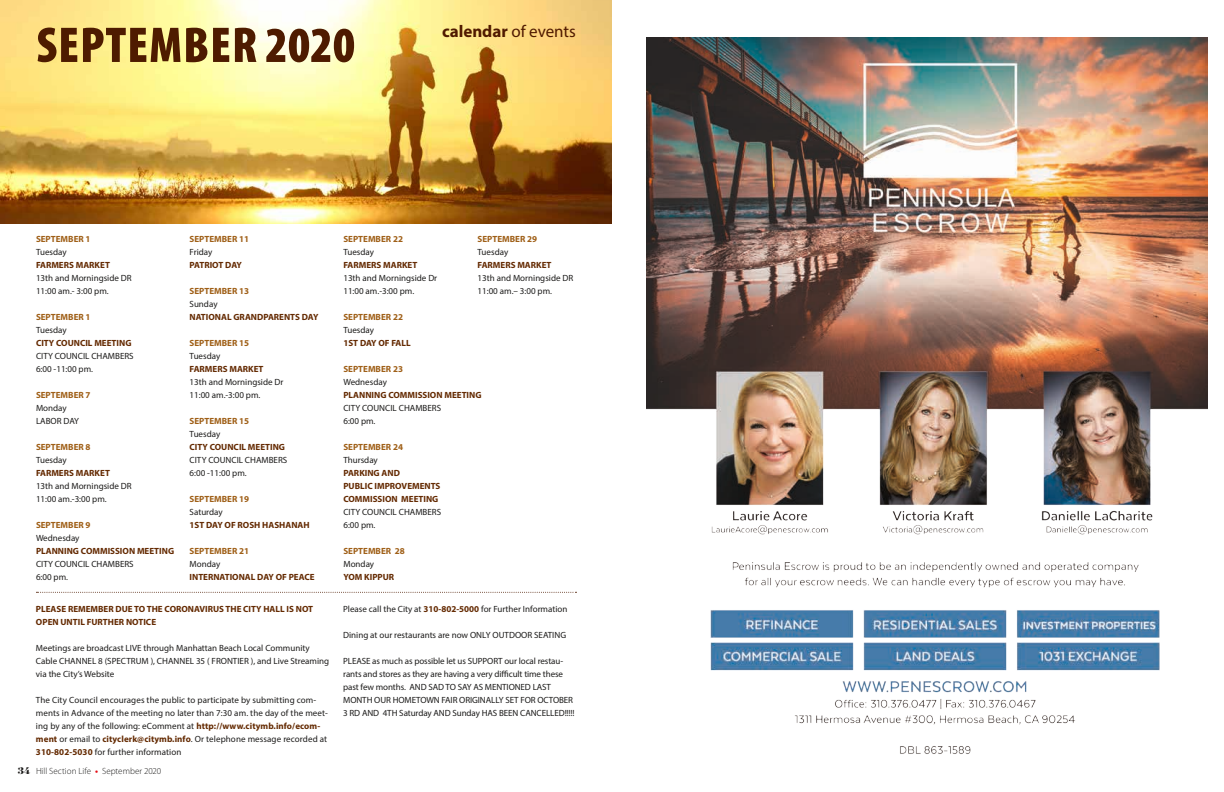
<style>
.page{position:relative;width:1224px;height:792px;background:#fff}
.page>*{position:absolute;margin:0;border:0;box-sizing:border-box;transform-origin:0 0}
.t1{font:900 condensed 50.6px "Myriad Pro";letter-spacing:.02em;color:#4e1b00}
.t2{font:700 17px "Myriad Pro";color:#501a00}
.t3{font:9px/13px "Myriad Pro";color:#1c1b1a}
.t4{font:700 9px/13px "Myriad Pro";color:#642a02}
.t5{font:700 9px "Myriad Pro";color:#9f5f17}
.t6{font:300 9px "Myriad Pro";color:#1c1b1a}
.t7{font:700 9px "Myriad Pro";letter-spacing:-.02em;color:#642a02}
.s1{font-weight:400}
.s2{font-weight:700;color:#642a02}
.s3{font-family:"Surveyor Display";font-weight:700;font-size:11px}
.s4{font-weight:700;color:#e50d15}
</style>
<div class="page">
<img style="left:0;top:0;width:612px;height:223px">
<img style="left:647px;top:37px;width:560px;height:717px">
<svg style="left:36px;top:592px;width:541px;height:1px"></svg>
<h1 class="t1" style="left:37px;top:13px;width:320px">SEPTEMBER 2020</h1>
<h2 class="t2" style="left:442px;top:20px;width:135px">calendar <span class="s1">of events</span></h2>
<p class="t5" style="left:190px;top:233px;width:61px">SEPTEMBER 11</p>
<p class="t3" style="left:190px;top:245px;width:24px">Friday</p>
<p class="t7" style="left:190px;top:259px;width:54px">PATRIOT DAY</p>
<p class="t5" style="left:190px;top:285px;width:61px">SEPTEMBER 13</p>
<p class="t3" style="left:190px;top:297px;width:29px">Sunday</p>
<p class="t4" style="left:190px;top:310px;width:130px">NATIONAL GRANDPARENTS DAY</p>
<p class="t5" style="left:190px;top:337px;width:61px">SEPTEMBER 15</p>
<p class="t3" style="left:190px;top:349px;width:32px">Tuesday</p>
<p class="t4" style="left:190px;top:362px;width:75px">FARMERS MARKET</p>
<p class="t3" style="left:190px;top:375px;width:95px">13th and Morningside Dr<br>11:00 am.-3:00 pm.</p>
<p class="t5" style="left:190px;top:415px;width:61px">SEPTEMBER 15</p>
<p class="t3" style="left:190px;top:427px;width:32px">Tuesday</p>
<p class="t4" style="left:190px;top:440px;width:97px">CITY COUNCIL MEETING</p>
<p class="t3" style="left:190px;top:453px;width:99px">CITY COUNCIL CHAMBERS<br>6:00 -11:00 pm.</p>
<p class="t5" style="left:190px;top:493px;width:61px">SEPTEMBER 19</p>
<p class="t3" style="left:190px;top:505px;width:35px">Saturday</p>
<p class="t4" style="left:190px;top:518px;width:122px">1ST DAY OF ROSH HASHANAH</p>
<p class="t5" style="left:190px;top:545px;width:61px">SEPTEMBER 21</p>
<p class="t3" style="left:190px;top:557px;width:32px">Monday</p>
<p class="t4" style="left:190px;top:570px;width:126px">INTERNATIONAL DAY OF PEACE</p>
<p class="t4" style="left:36px;top:602px;width:279px">PLEASE REMEMBER DUE TO THE CORONAVIRUS THE CITY HALL IS NOT<br>OPEN UNTIL FURTHER NOTICE</p>
<p class="t3" style="left:36px;top:641px;width:295px">Meetings are broadcast LIVE through Manhattan Beach Local Community<br>Cable CHANNEL 8 (SPECTRUM ), CHANNEL 35 ( FRONTIER ), and Live Streaming via the City’s Website</p>
<p class="t3" style="left:36px;top:693px;width:293px">The City Council encourages the public to participate by submitting com&shy;ments in Advance of the meeting no later than 7:30 am. the day of the meet&shy;ing by any of the following: eComment at <span class="s2">http://www.citymb.info/ecom&shy;ment</span> or email to <span class="s2">cityclerk@citymb.info</span>. Or telephone message recorded at <span class="s2">310-802-5030</span> for further information</p>
<p class="t5" style="left:36px;top:233px;width:56px">SEPTEMBER 1</p>
<p class="t3" style="left:36px;top:245px;width:32px">Tuesday</p>
<p class="t4" style="left:36px;top:258px;width:75px">FARMERS MARKET</p>
<p class="t3" style="left:36px;top:271px;width:97px">13th and Morningside DR<br>11:00 am.- 3:00 pm.</p>
<p class="t5" style="left:36px;top:311px;width:56px">SEPTEMBER 1</p>
<p class="t3" style="left:36px;top:323px;width:32px">Tuesday</p>
<p class="t4" style="left:36px;top:336px;width:97px">CITY COUNCIL MEETING</p>
<p class="t3" style="left:36px;top:349px;width:99px">CITY COUNCIL CHAMBERS<br>6:00 -11:00 pm.</p>
<p class="t5" style="left:36px;top:389px;width:56px">SEPTEMBER 7</p>
<p class="t3" style="left:36px;top:401px;width:45px">Monday<br>LABOR DAY</p>
<p class="t5" style="left:36px;top:441px;width:56px">SEPTEMBER 8</p>
<p class="t3" style="left:36px;top:453px;width:32px">Tuesday</p>
<p class="t4" style="left:36px;top:466px;width:75px">FARMERS MARKET</p>
<p class="t3" style="left:36px;top:479px;width:97px">13th and Morningside DR<br>11:00 am.-3:00 pm.</p>
<p class="t5" style="left:36px;top:519px;width:56px">SEPTEMBER 9</p>
<p class="t3" style="left:36px;top:531px;width:45px">Wednesday</p>
<p class="t4" style="left:36px;top:544px;width:140px">PLANNING COMMISSION MEETING</p>
<p class="t3" style="left:36px;top:557px;width:99px">CITY COUNCIL CHAMBERS<br>6:00 pm.</p>
<p class="t6" style="left:18px;top:765px;width:145px"><span class="s3">34</span> Hill Section Life <span class="s4">•</span> September 2020</p>
<p class="t5" style="left:478px;top:233px;width:61px">SEPTEMBER 29</p>
<p class="t3" style="left:478px;top:245px;width:32px">Tuesday</p>
<p class="t4" style="left:478px;top:258px;width:75px">FARMERS MARKET</p>
<p class="t3" style="left:478px;top:271px;width:97px">13th and Morningside DR<br>11:00 am.– 3:00 pm.</p>
<p class="t5" style="left:343px;top:233px;width:61px">SEPTEMBER 22</p>
<p class="t3" style="left:343px;top:245px;width:32px">Tuesday</p>
<p class="t4" style="left:343px;top:258px;width:75px">FARMERS MARKET</p>
<p class="t3" style="left:343px;top:271px;width:95px">13th and Morningside Dr<br>11:00 am.-3:00 pm.</p>
<p class="t5" style="left:343px;top:311px;width:61px">SEPTEMBER 22</p>
<p class="t3" style="left:343px;top:323px;width:32px">Tuesday</p>
<p class="t4" style="left:343px;top:336px;width:69px">1ST DAY OF FALL</p>
<p class="t5" style="left:343px;top:363px;width:61px">SEPTEMBER 23</p>
<p class="t3" style="left:343px;top:375px;width:45px">Wednesday</p>
<p class="t4" style="left:343px;top:388px;width:140px">PLANNING COMMISSION MEETING</p>
<p class="t3" style="left:343px;top:401px;width:99px">CITY COUNCIL CHAMBERS<br>6:00 pm.</p>
<p class="t5" style="left:343px;top:441px;width:61px">SEPTEMBER 24</p>
<p class="t3" style="left:343px;top:453px;width:36px">Thursday</p>
<p class="t4" style="left:343px;top:466px;width:99px">PARKING AND<br>PUBLIC IMPROVEMENTS<br>COMMISSION MEETING</p>
<p class="t3" style="left:343px;top:505px;width:99px">CITY COUNCIL CHAMBERS<br>6:00 pm.</p>
<p class="t5" style="left:343px;top:545px;width:63px">SEPTEMBER 28</p>
<p class="t3" style="left:343px;top:557px;width:32px">Monday</p>
<p class="t4" style="left:343px;top:570px;width:52px">YOM KIPPUR</p>
<p class="t3" style="left:343px;top:602px;width:226px">Please call the City at <span class="s2">310-802-5000</span> for Further Information</p>
<p class="t3" style="left:343px;top:628px;width:225px">Dining at our restaurants are now ONLY OUTDOOR SEATING</p>
<p class="t3" style="left:343px;top:654px;width:233px">PLEASE as much as possible let us SUPPORT our local restau&shy;rants and stores as they are having a very difficult time these past few months. AND SAD TO SAY AS MENTIONED LAST MONTH OUR HOMETOWN FAIR ORIGINALLY SET FOR OCTOBER 3 RD AND 4TH Saturday AND Sunday HAS BEEN CANCELLED!!!!!</p>
</div>
